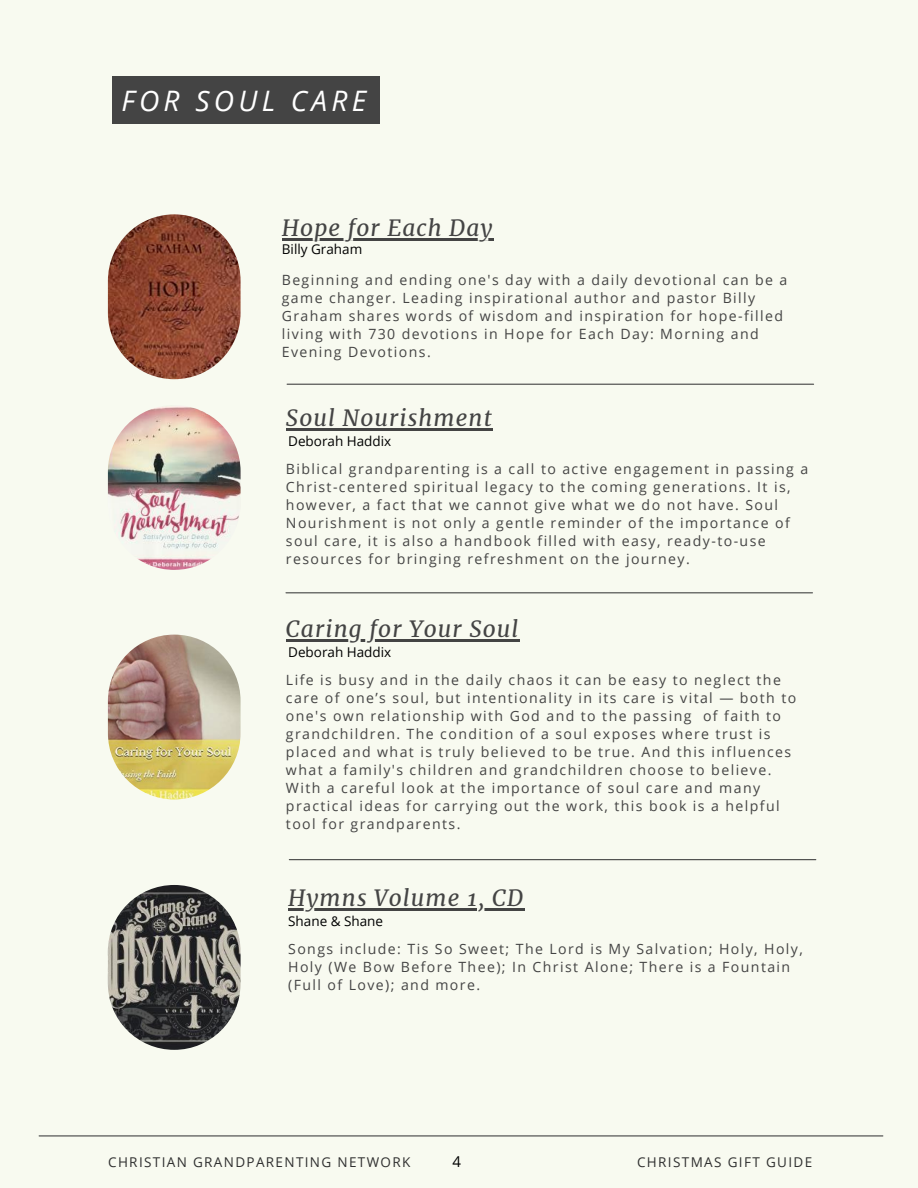
<style>
.page{position:relative;width:918px;height:1188px;background:#f8faf0}
.page>*{position:absolute;margin:0;border:0;box-sizing:border-box;transform-origin:0 0}
.t1{font:italic 28.2px "Open Sans";letter-spacing:.15em;color:#fff}
.t2{font:italic 22.5px "Merriweather";letter-spacing:.05em;color:#444}
.t3{font:15px "Open Sans";color:#000}
.t4{font:14.1px/18px "Open Sans";letter-spacing:.1em;color:#444}
.t5{font:13.5px "Open Sans";color:#000}
.t6{font:13.5px "Open Sans";letter-spacing:.1em;color:#303030}
</style>
<div class="page">
<img style="left:108px;top:885px;width:132px;height:165px;border-radius:66px">
<img style="left:108px;top:214px;width:132px;height:165px;border-radius:66px">
<img style="left:108px;top:405px;width:132px;height:165px;border-radius:66px">
<img style="left:108px;top:635px;width:132px;height:164px;border-radius:66px">
<hr style="left:289px;top:859px;width:527px;height:1px;background:#444">
<hr style="left:286px;top:592px;width:526px;height:1px;background:#444">
<hr style="left:287px;top:384px;width:527px;height:1px;background:#444">
<hr style="left:39px;top:1135px;width:844px;height:1px;background:#444">
<div style="left:112px;top:76px;width:267px;height:48px;background:#444"></div>
<hr style="left:288px;top:909px;width:236px;height:2px;background:#444">
<hr style="left:282px;top:238px;width:212px;height:2px;background:#444">
<hr style="left:286px;top:429px;width:207px;height:2px;background:#444">
<hr style="left:286px;top:640px;width:233px;height:2px;background:#444">
<h1 class="t1" style="left:121px;top:81px;width:246px">FOR SOUL CARE</h1>
<h2 class="t2" style="left:282px;top:214px;width:212px">Hope for Each Day</h2>
<p class="t5" style="left:282px;top:239px;width:82px">Billy Graham</p>
<p class="t4" style="left:282px;top:271px;width:507px">Beginning and ending one's day with a daily devotional can be a game changer. Leading inspirational author and pastor Billy Graham shares words of wisdom and inspiration for hope-filled living with 730 devotions in Hope for Each Day: Morning and Evening Devotions.</p>
<h2 class="t2" style="left:286px;top:404px;width:207px">Soul Nourishment</h2>
<p class="t5" style="left:288px;top:432px;width:105px">Deborah Haddix</p>
<p class="t4" style="left:286px;top:460px;width:524px">Biblical grandparenting is a call to active engagement in passing a Christ-centered spiritual legacy to the coming generations. It is, however, a fact that we cannot give what we do not have. Soul Nourishment is not only a gentle reminder of the importance of soul care, it is also a handbook filled with easy, ready-to-use resources for bringing refreshment on the journey.</p>
<h2 class="t2" style="left:286px;top:615px;width:234px">Caring for Your Soul</h2>
<p class="t4" style="left:286px;top:670px;width:512px">Life is busy and in the daily chaos it can be easy to neglect the care of one’s soul, but intentionality in its care is vital — both to one's own relationship with God and to the passing of faith to grandchildren. The condition of a soul exposes where trust is placed and what is truly believed to be true. And this influences what a family's children and grandchildren choose to believe.<br>With a careful look at the importance of soul care and many practical ideas for carrying out the work, this book is a helpful tool for grandparents.</p>
<p class="t5" style="left:288px;top:643px;width:105px">Deborah Haddix</p>
<h2 class="t2" style="left:288px;top:884px;width:236px">Hymns Volume 1, CD</h2>
<p class="t5" style="left:288px;top:912px;width:96px">Shane &amp; Shane</p>
<p class="t4" style="left:288px;top:939px;width:516px">Songs include: Tis So Sweet; The Lord is My Salvation; Holy, Holy,<br>Holy (We Bow Before Thee); In Christ Alone; There is a Fountain (Full of Love); and more.</p>
<p class="t6" style="left:108px;top:1153px;width:304px">CHRISTIAN GRANDPARENTING NETWORK</p>
<p class="t3" style="left:453px;top:1151px;width:10px">4</p>
<p class="t6" style="left:637px;top:1153px;width:177px">CHRISTMAS GIFT GUIDE</p>
</div>
